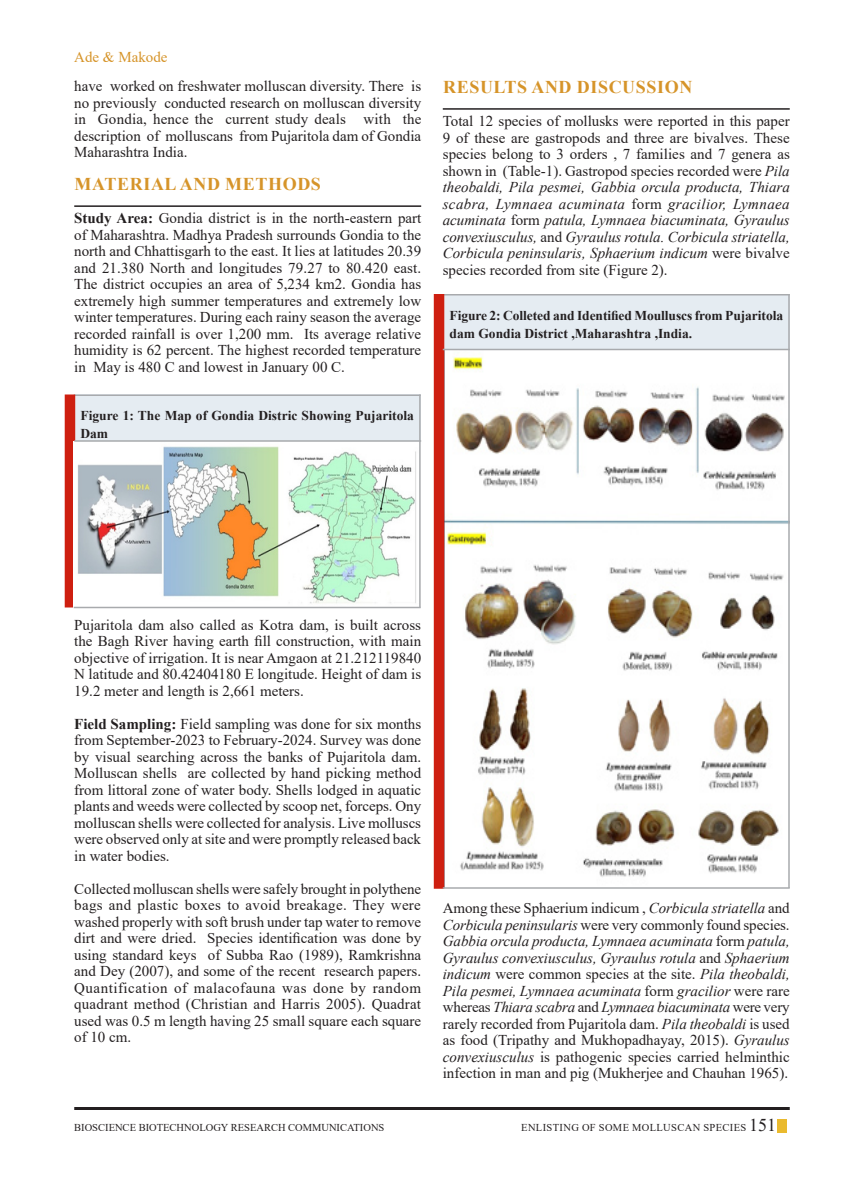
<style>
.page{position:relative;width:864px;height:1188px;background:#fff}
.page>*{position:absolute;margin:0;border:0;box-sizing:border-box;transform-origin:0 0}
.Body_text{font:700 18px "Times New Roman";letter-spacing:.035em;color:#d69429}
.Body_text-2{font:15px/16.5px "Times New Roman";color:#231f20;text-align:justify}
.Body_text-3{font:15px "Times New Roman";color:#d69429}
.Body_text-4{font:700 13.5px/18px "Times New Roman";color:#231f20}
.t1{font:10.5px "Times New Roman";letter-spacing:.035em;color:#231f20}
.t2{font:10.5px "Times New Roman";color:#231f20}
.s1{font-weight:700}
.s2{font-style:italic}
.s3{font-size:18px}
</style>
<div class="page">
<hr style="left:74px;top:205px;width:347px;height:2px;background:#231f20">
<hr style="left:443px;top:108px;width:347px;height:2px;background:#231f20">
<div style="left:74px;top:395px;width:347px;height:46px;background:#e5ecf2"></div>
<hr style="left:74px;top:394px;width:347px;height:2px;background:#a8aaad">
<div style="left:65px;top:394px;width:10px;height:214px;background:#ce1f10"></div>
<img style="left:74px;top:442px;width:345px;height:165px">
<hr style="left:74px;top:440px;width:347px;height:2px;background:#a8aaad">
<hr style="left:74px;top:607px;width:347px;height:1px;background:#a8aaad">
<hr style="left:419px;top:394px;width:2px;height:214px;background:#a8aaad">
<img style="left:444px;top:350px;width:344px;height:537px">
<div style="left:443px;top:295px;width:347px;height:55px;background:#e5ecf2"></div>
<hr style="left:443px;top:294px;width:347px;height:2px;background:#a8aaad">
<div style="left:434px;top:294px;width:10px;height:595px;background:#ce1f10"></div>
<hr style="left:443px;top:349px;width:347px;height:1px;background:#a8aaad">
<hr style="left:443px;top:887px;width:347px;height:2px;background:#a8aaad">
<hr style="left:788px;top:294px;width:2px;height:594px;background:#a8aaad">
<div style="left:777px;top:1119px;width:10px;height:14px;background:#eaba2e"></div>
<hr style="left:74px;top:1107px;width:716px;height:3px;background:#231f20">
<p class="Body_text-3" style="left:74px;top:47px;width:95px">Ade &amp; Makode</p>
<p class="Body_text-2" style="left:74px;top:78px;width:349px">have worked on freshwater molluscan diversity. There is no previously conducted research on molluscan diversity in Gondia, hence the current study deals with the description of molluscans from Pujaritola dam of Gondia Maharashtra India.</p>
<p class="Body_text" style="left:75px;top:171px;width:248px">MATERIAL AND METHODS</p>
<p class="Body_text-2" style="left:74px;top:210px;width:349px"><span class="s1">Study Area:</span> Gondia district is in the north-eastern part of Maharashtra. Madhya Pradesh surrounds Gondia to the north and Chhattisgarh to the east. It lies at latitudes 20.39 and 21.380 North and longitudes 79.27 to 80.420 east.<br>The district occupies an area of 5,234 km2. Gondia has extremely high summer temperatures and extremely low winter temperatures. During each rainy season the average recorded rainfall is over 1,200 mm. Its average relative humidity is 62 percent. The highest recorded temperature in May is 480 C and lowest in January 00 C.</p>
<p class="Body_text-4" style="left:80px;top:406px;width:335px">Figure 1: The Map of Gondia Distric Showing Pujaritola<br>Dam</p>
<p class="Body_text" style="left:443px;top:74px;width:251px">RESULTS AND DISCUSSION</p>
<p class="Body_text-2" style="left:443px;top:112px;width:349px">Total 12 species of mollusks were reported in this paper 9 of these are gastropods and three are bivalves. These species belong to 3 orders , 7 families and 7 genera as shown in (Table-1). Gastropod species recorded were <span class="s2">Pila theobaldi, Pila pesmei, Gabbia orcula producta, Thiara scabra, Lymnaea acuminata</span> form <span class="s2">gracilior, Lymnaea acuminata</span> form <span class="s2">patula, Lymnaea biacuminata, Gyraulus convexiusculus,</span> and <span class="s2">Gyraulus rotula. Corbicula striatella, Corbicula peninsularis, Sphaerium indicum</span> were bivalve species recorded from site (Figure 2).</p>
<p class="Body_text-4" style="left:450px;top:306px;width:335px">Figure 2: Colleted and Identified Moulluscs from Pujaritola dam Gondia District ,Maharashtra ,India.</p>
<p class="Body_text-2" style="left:74px;top:616px;width:348px">Pujaritola dam also called as Kotra dam, is built across the Bagh River having earth fill construction, with main objective of irrigation. It is near Amgaon at 21.212119840<br>N latitude and 80.42404180 E longitude. Height of dam is 19.2 meter and length is 2,661 meters.</p>
<p class="Body_text-2" style="left:74px;top:715px;width:348px"><span class="s1">Field Sampling:</span> Field sampling was done for six months from September-2023 to February-2024. Survey was done by visual searching across the banks of Pujaritola dam.<br>Molluscan shells are collected by hand picking method from littoral zone of water body. Shells lodged in aquatic plants and weeds were collected by scoop net, forceps. Ony molluscan shells were collected for analysis. Live molluscs were observed only at site and were promptly released back in water bodies.</p>
<p class="Body_text-2" style="left:74px;top:880px;width:348px">Collected molluscan shells were safely brought in polythene bags and plastic boxes to avoid breakage. They were washed properly with soft brush under tap water to remove dirt and were dried. Species identification was done by using standard keys of Subba Rao (1989), Ramkrishna and Dey (2007), and some of the recent research papers.<br>Quantification of malacofauna was done by random quadrant method (Christian and Harris 2005). Quadrat used was 0.5 m length having 25 small square each square of 10 cm.</p>
<p class="Body_text-2" style="left:443px;top:900px;width:349px">Among these Sphaerium indicum , <span class="s2">Corbicula striatella</span> and <span class="s2">Corbicula peninsularis</span> were very commonly found species.<br><span class="s2">Gabbia orcula producta, Lymnaea acuminata</span> form <span class="s2">patula, Gyraulus convexiusculus, Gyraulus rotula</span> and <span class="s2">Sphaerium indicum</span> were common species at the site. <span class="s2">Pila theobaldi, Pila pesmei, Lymnaea acuminata</span> form <span class="s2">gracilior</span> were rare whereas <span class="s2">Thiara scabra</span> and <span class="s2">Lymnaea biacuminata</span> were very rarely recorded from Pujaritola dam. <span class="s2">Pila theobaldi</span> is used as food (Tripathy and Mukhopadhayay, 2015). <span class="s2">Gyraulus convexiusculus</span> is pathogenic species carried helminthic infection in man and pig (Mukherjee and Chauhan 1965).</p>
<p class="t1" style="left:74px;top:1121px;width:43px">BIOSCIENCE</p>
<p class="t1" style="left:139px;top:1121px;width:33px">BIOTECHNOLO</p>
<p class="t1" style="left:213px;top:1121px;width:45px">GY RESEARCH</p>
<p class="t2" style="left:288px;top:1121px;width:98px">COMMUNICATION S</p>
<p class="t1" style="left:521px;top:1121px;width:28px">Enlisti</p>
<p class="t1" style="left:563px;top:1121px;width:214px">ng of Some Mollus can Species <span class="s3">151</span></p>
</div>
